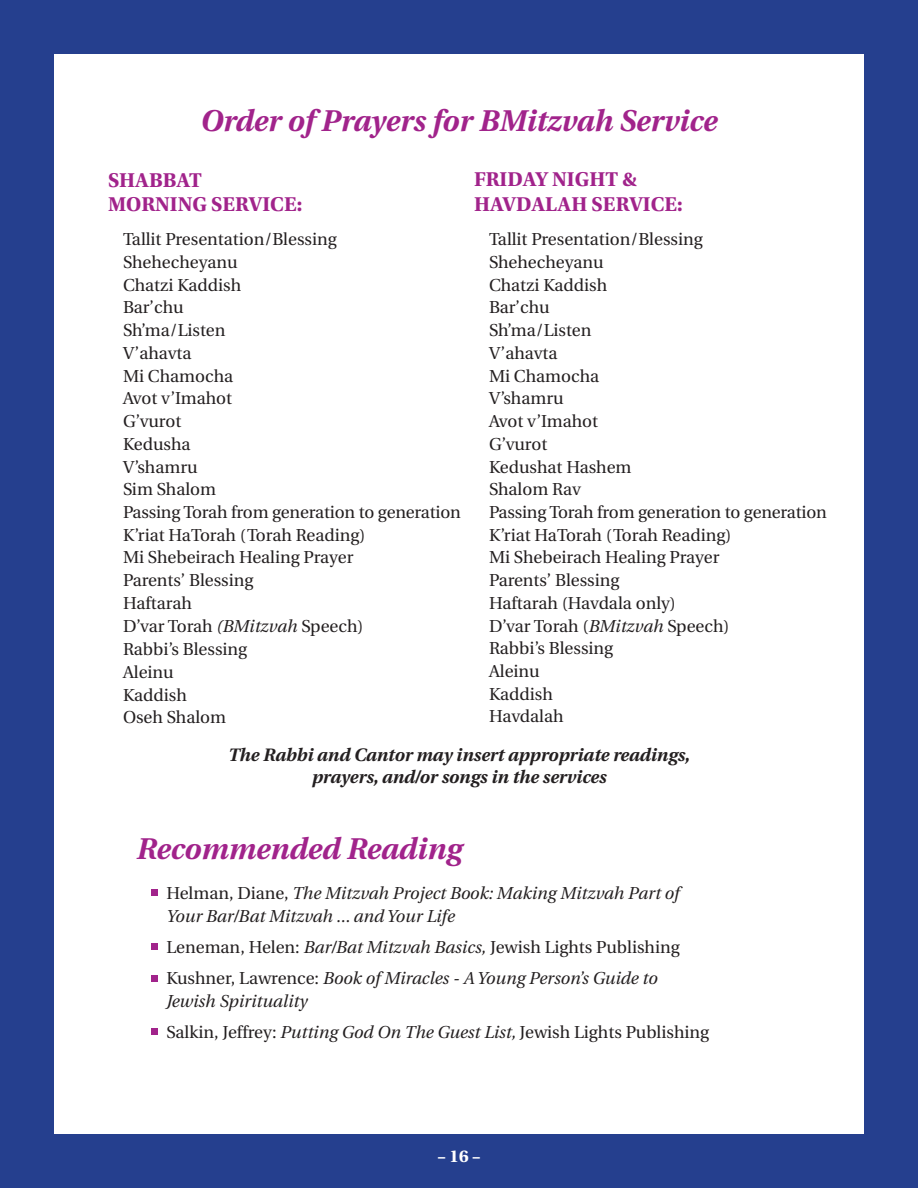
<style>
.page{position:relative;width:918px;height:1188px;background:#253f8e}
.page>*{position:absolute;margin:0;border:0;box-sizing:border-box;transform-origin:0 0}
.t1{font:italic 700 30px "Utopia";color:#a1238b}
.t2{font:700 21px/24px "Utopia Std";color:#a1238b}
.t3{font:italic 700 18px/22.5px "Utopia";color:#231f20;text-align:center}
.t4{font:700 18px "Utopia Std";color:#fff}
.t5{font:17.25px/22.8px "Utopia";color:#231f20}
.t6{font:italic 17.25px/31.3px "Utopia";color:#231f20}
.s1{font-style:italic}
.s2{font-style:normal}
</style>
<div class="page">
<div style="left:54px;top:54px;width:810px;height:1080px;background:#fff"></div>
<svg style="left:152px;top:890px;width:6px;height:6px"></svg>
<svg style="left:152px;top:944px;width:6px;height:6px"></svg>
<svg style="left:152px;top:975px;width:6px;height:6px"></svg>
<svg style="left:152px;top:1029px;width:6px;height:6px"></svg>
<h1 class="t1" style="left:201px;top:103px;width:518px">Order of Prayers for BMitzvah Service</h1>
<p class="t2" style="left:108px;top:168px;width:196px">SHABBAT<br>MORNING SERVICE:</p>
<p class="t5" style="left:123px;top:228px;width:339px">Tallit Presentation/Blessing<br>Shehecheyanu<br>Chatzi Kaddish<br>Bar’chu<br>Sh’ma/Listen<br>V’ahavta<br>Mi Chamocha<br>Avot v’Imahot<br>G’vurot<br>Kedusha<br>V’shamru<br>Sim Shalom<br>Passing Torah from generation to generation<br>K’riat HaTorah (Torah Reading)<br>Mi Shebeirach Healing Prayer<br>Parents’ Blessing<br>Haftarah<br>D’var Torah <span class="s1">(BMitzvah</span> Speech)<br>Rabbi’s Blessing<br>Aleinu<br>Kaddish<br>Oseh Shalom</p>
<p class="t2" style="left:474px;top:166px;width:210px;line-height:25.2px">FRIDAY NIGHT &amp;<br>HAVDALAH SERVICE:</p>
<p class="t5" style="left:489px;top:228px;width:339px">Tallit Presentation/Blessing<br>Shehecheyanu<br>Chatzi Kaddish<br>Bar’chu<br>Sh’ma/Listen<br>V’ahavta<br>Mi Chamocha<br>V’shamru<br>Avot v’Imahot<br>G’vurot<br>Kedushat Hashem<br>Shalom Rav<br>Passing Torah from generation to generation<br>K’riat HaTorah (Torah Reading)<br>Mi Shebeirach Healing Prayer<br>Parents’ Blessing<br>Haftarah (Havdala only)<br>D’var Torah (<span class="s1">BMitzvah</span> Speech)<br>Rabbi’s Blessing<br>Aleinu<br>Kaddish<br>Havdalah</p>
<p class="t3" style="left:228px;top:743px;width:463px">The Rabbi and Cantor may insert appropriate readings, prayers, and/or songs in the services</p>
<h1 class="t1" style="left:137px;top:832px;width:327px">Recommended Reading</h1>
<p class="t6" style="left:167px;top:882px;width:515px;line-height:22.5px"><span class="s2">Helman, Diane,</span> The Mitzvah Project Book: Making Mitzvah Part of<br>Your Bar/Bat Mitzvah ... and Your Life</p>
<p class="t6" style="left:167px;top:932px;width:515px"><span class="s2">Leneman, Helen:</span> Bar/Bat Mitzvah Basics, <span class="s2">Jewish Lights Publishing<br>Kushner, Lawrence:</span> Book of Miracles - A Young Person’s Guide to</p>
<p class="t6" style="left:167px;top:986px;width:544px">Jewish Spirituality<br><span class="s2">Salkin, Jeffrey:</span> Putting God On The Guest List, <span class="s2">Jewish Lights Publishing</span></p>
<p class="t4" style="left:437px;top:1146px;width:45px">– 16 –</p>
</div>
